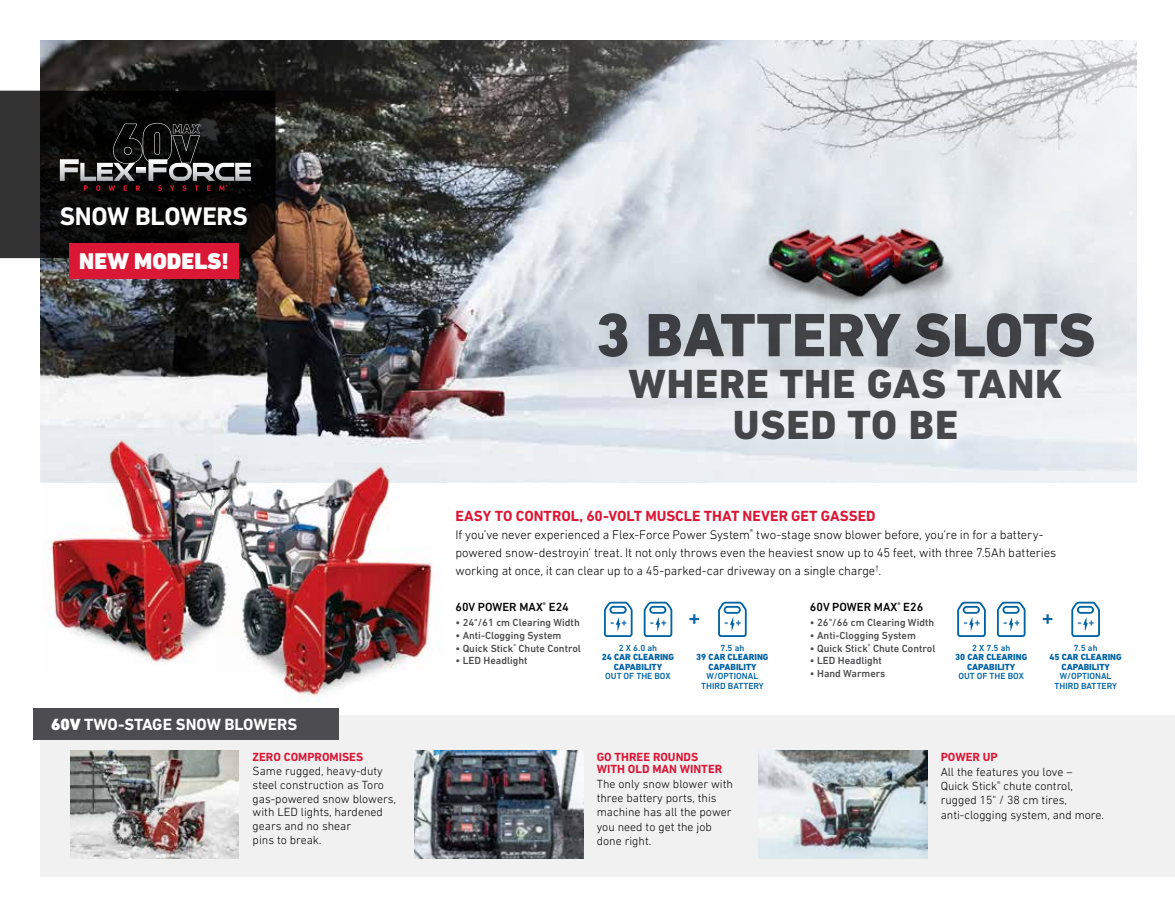
<style>
.page{position:relative;width:1175px;height:918px;background:#fff}
.page>*{position:absolute;margin:0;border:0;box-sizing:border-box;transform-origin:0 0}
.t1{font:800 62.1px "DIN Next LT Pro";letter-spacing:-.005em;color:#4d4d4f}
.t2{font:800 41.4px/41.4px "DIN Next LT Pro";letter-spacing:.02em;color:#4d4d4f;text-align:center}
.t3{font:700 25.8px "DIN Next LT Pro";letter-spacing:-.01em;color:#fff}
.t4{font:900 23.1px "DIN Next LT Pro";color:#fff}
.t5{font:500 21.75px "DIN Next LT Pro";color:#0063a4}
.t6{font:700 16.5px "DIN Next LT Pro";color:#fff}
.t7{font:700 15px "DIN Next LT Pro";color:#db1736}
.t8{font:300 12.75px/18px "DIN Next LT Pro";letter-spacing:-.005em;color:#000}
.t9{font:300 12px/14.4px "DIN Next LT Pro";color:#000}
.t10{font:700 12px/12px "DIN Next LT Pro";color:#db1736}
.t11{font:500 12px "DIN Next LT Pro";color:#000}
.t12{font:700 10.95px "DIN Next LT Pro";color:#0063a4;scale:.89 1}
.t13{font:500 10.5px "DIN Next LT Pro";color:#4d4d4f}
.t14{font:800 9px/9.4px "DIN Next LT Pro";color:#0063a4;text-align:center}
.t15{font:500 9px/9.4px "DIN Next LT Pro";color:#0063a4;text-align:center}
.s1{font-weight:900}
</style>
<div class="page">
<div style="left:40px;top:716px;width:1134px;height:161px;background:#f1f1f2"></div>
<img style="left:40px;top:40px;width:1096px;height:442px">
<svg style="left:0;top:91px;width:275px;height:167px;fill:#0b0b0a"></svg>
<img style="left:749px;top:220px;width:210px;height:106px">
<img style="left:263px;top:464px;width:184px;height:238px">
<img style="left:263px;top:467px;width:117px;height:42px">
<img style="left:42px;top:439px;width:221px;height:226px">
<img style="left:53px;top:441px;width:87px;height:203px">
<img style="left:758px;top:750px;width:169px;height:108px">
<img style="left:70px;top:750px;width:169px;height:108px">
<img style="left:414px;top:750px;width:169px;height:108px">
<svg style="left:60px;top:123px;width:191px;height:68px"></svg>
<div style="left:69px;top:244px;width:170px;height:35px;background:#db1736"></div>
<div style="left:33px;top:708px;width:306px;height:32px;background:#4d4d4f"></div>
<svg style="left:604px;top:601px;width:29px;height:36px"></svg>
<svg style="left:643px;top:601px;width:30px;height:36px"></svg>
<svg style="left:718px;top:601px;width:29px;height:36px"></svg>
<svg style="left:957px;top:601px;width:29px;height:36px"></svg>
<svg style="left:997px;top:601px;width:29px;height:36px"></svg>
<svg style="left:1071px;top:601px;width:29px;height:36px"></svg>
<h3 class="t3" style="left:60px;top:202px;width:189px">SNOW BLOWERS</h3>
<h3 class="t4" style="left:79px;top:248px;width:151px">NEW MODELS!</h3>
<h3 class="t6" style="left:51px;top:714px;width:248px"><span class="s1">60V</span> TWO-STAGE SNOW BLOWERS</h3>
<p class="t10" style="left:253px;top:751px;width:112px">ZERO COMPROMISES</p>
<p class="t9" style="left:253px;top:764px;width:145px;line-height:13.8px">Same rugged, heavy-duty steel construction as Toro gas-powered snow blowers, with LED lights, hardened gears and no shear<br>pins to break.</p>
<h1 class="t1" style="left:595px;top:298px;width:501px">3 BATTERY SLOTS</h1>
<h2 class="t2" style="left:628px;top:363px;width:435px">WHERE THE GAS TANK<br>USED TO BE</h2>
<p class="t7" style="left:455px;top:507px;width:422px">EASY TO CONTROL, 60-VOLT MUSCLE THAT NEVER GET GASSED</p>
<p class="t8" style="left:455px;top:525px;width:602px">If you’ve never experienced a Flex-Force Power System<sup>®</sup> two-stage snow blower before, you’re in for a battery&shy;powered snow-destroyin’ treat. It not only throws even the heaviest snow up to 45 feet, with three 7.5Ah batteries working at once, it can clear up to a 45-parked-car driveway on a single charge<sup>†</sup>.</p>
<p class="t11" style="left:455px;top:600px;width:115px">60V POWER MAX<sup>®</sup> E24</p>
<p class="t13" style="left:455px;top:617px;width:126px">• 24"/61 cm Clearing Width</p>
<p class="t13" style="left:455px;top:629px;width:108px">• Anti-Clogging System</p>
<p class="t13" style="left:455px;top:642px;width:127px">• Quick Stick<sup>®</sup> Chute Control</p>
<p class="t13" style="left:455px;top:655px;width:74px">• LED Headlight</p>
<p class="t12" style="left:610px;top:616px;width:20px">- +</p>
<p class="t12" style="left:650px;top:616px;width:20px">- +</p>
<p class="t15" style="left:619px;top:643px;width:40px">2 X 6.0 ah</p>
<p class="t14" style="left:602px;top:653px;width:74px">24 CAR CLEARING<br>CAPABILITY</p>
<p class="t15" style="left:605px;top:671px;width:67px">OUT OF THE BOX</p>
<h3 class="t5" style="left:688px;top:605px;width:13px">+</h3>
<p class="t12" style="left:724px;top:616px;width:20px">- +</p>
<p class="t15" style="left:720px;top:643px;width:25px">7.5 ah</p>
<p class="t14" style="left:696px;top:653px;width:74px">39 CAR CLEARING<br>CAPABILITY</p>
<p class="t15" style="left:701px;top:671px;width:64px">W/OPTIONAL<br>THIRD BATTERY</p>
<p class="t10" style="left:597px;top:751px;width:127px">GO THREE ROUNDS<br>WITH OLD MAN WINTER</p>
<p class="t9" style="left:597px;top:776px;width:138px">The only snow blower with three battery ports, this machine has all the power you need to get the job done right.</p>
<p class="t11" style="left:810px;top:600px;width:115px">60V POWER MAX<sup>®</sup> E26</p>
<p class="t13" style="left:810px;top:617px;width:126px">• 26"/66 cm Clearing Width</p>
<p class="t13" style="left:810px;top:629px;width:108px">• Anti-Clogging System</p>
<p class="t13" style="left:810px;top:642px;width:127px">• Quick Stick<sup>®</sup> Chute Control</p>
<p class="t13" style="left:810px;top:655px;width:74px">• LED Headlight</p>
<p class="t13" style="left:810px;top:667px;width:77px">• Hand Warmers</p>
<p class="t12" style="left:963px;top:616px;width:20px">- +</p>
<p class="t12" style="left:1003px;top:616px;width:20px">- +</p>
<p class="t15" style="left:972px;top:643px;width:40px">2 X 7.5 ah</p>
<p class="t14" style="left:955px;top:653px;width:74px">30 CAR CLEARING<br>CAPABILITY</p>
<p class="t15" style="left:958px;top:671px;width:67px">OUT OF THE BOX</p>
<h3 class="t5" style="left:1041px;top:605px;width:13px">+</h3>
<p class="t12" style="left:1077px;top:616px;width:20px">- +</p>
<p class="t15" style="left:1073px;top:643px;width:25px">7.5 ah</p>
<p class="t14" style="left:1049px;top:653px;width:74px">45 CAR CLEARING<br>CAPABILITY</p>
<p class="t15" style="left:1054px;top:671px;width:64px">W/OPTIONAL<br>THIRD BATTERY</p>
<p class="t10" style="left:940px;top:751px;width:59px">POWER UP</p>
<p class="t9" style="left:940px;top:764px;width:165px">All the features you love –<br>Quick Stick<sup>®</sup> chute control, rugged 15" / 38 cm tires, anti-clogging system, and more.</p>
</div>
